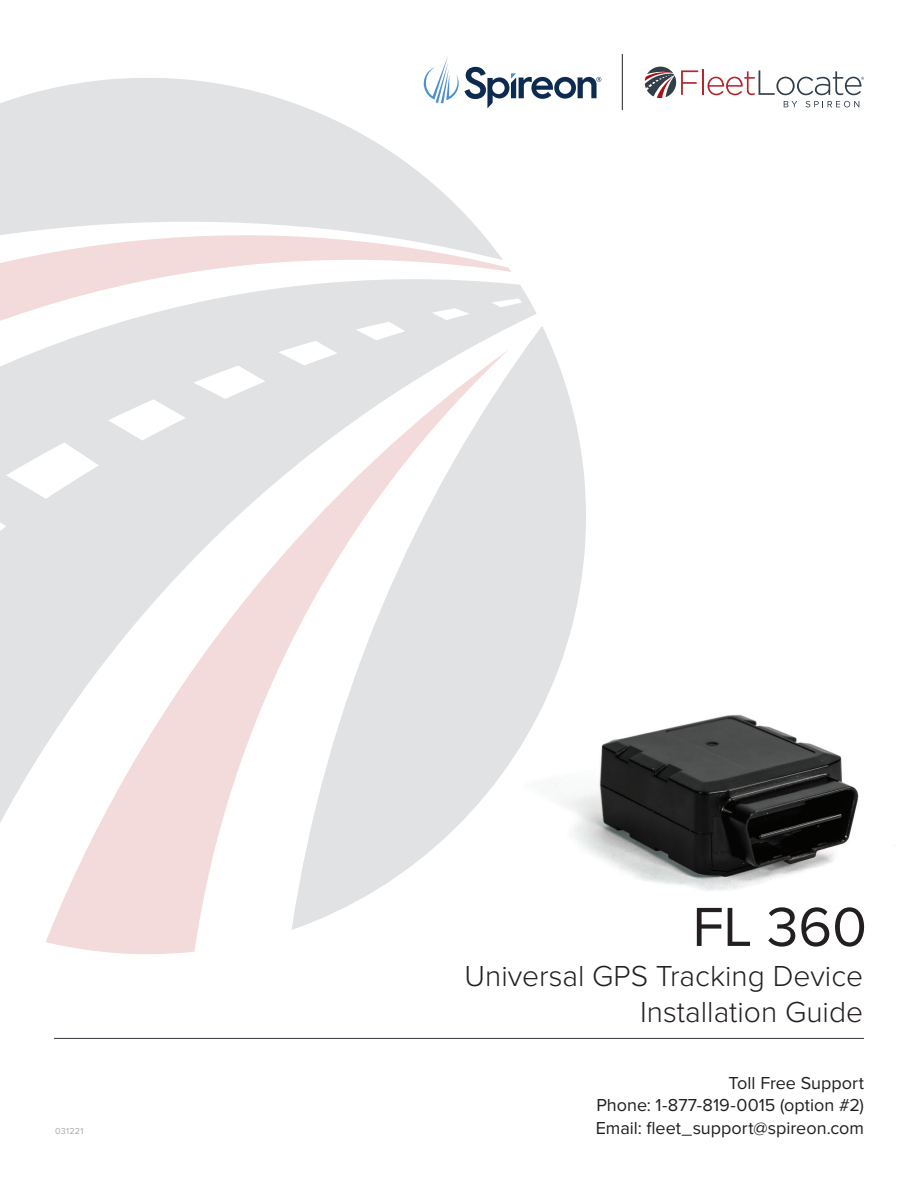
<style>
.page{position:relative;width:918px;height:1188px;background:#fff}
.page>*{position:absolute;margin:0;border:0;box-sizing:border-box;transform-origin:0 0}
.t1{font:57px "Proxima Nova";color:#231f20}
.t2{font:300 30px/36px "Proxima Nova";color:#231f20;text-align:right}
.t3{font:18px/22.5px "Proxima Nova";color:#231f20;text-align:justify}
.t4{font:9px "Proxima Nova";letter-spacing:.015em;color:#a8a9ad}
</style>
<div class="page">
<hr style="left:702px;top:69px;width:2px;height:26px;background:#b2262c">
<svg style="left:708px;top:70px;width:156px;height:25px"></svg>
<svg style="left:784px;top:101px;width:13px;height:6px"></svg>
<svg style="left:806px;top:101px;width:53px;height:6px"></svg>
<svg style="left:645px;top:67px;width:53px;height:31px"></svg>
<svg style="left:424px;top:56px;width:177px;height:43px"></svg>
<hr style="left:622px;top:54px;width:1px;height:56px;background:#231f20">
<hr style="left:54px;top:1038px;width:810px;height:1px;background:#33383d">
<svg style="left:537px;top:326px;width:49px;height:326px;fill:#e0e2e3"></svg>
<svg style="left:0;top:78px;width:503px;height:124px;fill:#e0e2e3"></svg>
<svg style="left:0;top:284px;width:537px;height:539px;background:#e3e5e6"></svg>
<svg style="left:0;top:202px;width:511px;height:276px;fill:#e3e2e3"></svg>
<svg style="left:46px;top:349px;width:463px;height:605px"></svg>
<svg style="left:389px;top:906px;width:44px;height:45px"></svg>
<img style="left:465px;top:652px;width:430px;height:275px">
<p class="t4" style="left:55px;top:1127px;width:30px">031221</p>
<h1 class="t1" style="left:692px;top:901px;width:176px">FL 360</h1>
<h2 class="t2" style="left:465px;top:959px;width:400px">Universal GPS Tracking Device<br>Installation Guide</h2>
<p class="t3" style="left:596px;top:1072px;width:270px;text-indent:133px">Toll Free Support Phone: 1-877-819-0015 (option #2)<br>Email: fleet_support@spireon.com</p>
</div>
